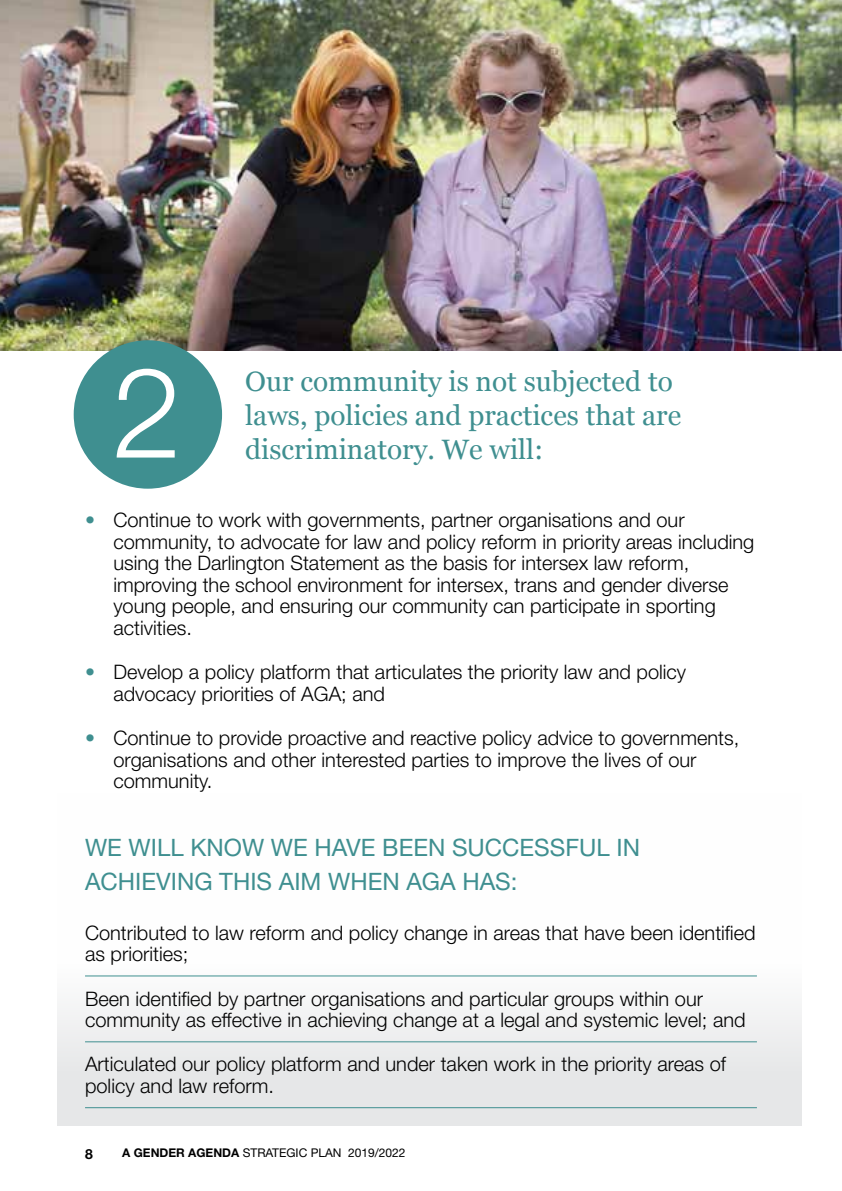
<style>
.page{position:relative;width:842px;height:1191px;background:#fff}
.page>*{position:absolute;margin:0;border:0;box-sizing:border-box;transform-origin:0 0}
.t1{font:300 125.8px "Helvetica Neue";color:#fff}
.t2{font:28px/34px "Georgia";color:#3f8f90}
.t3{font:24px/34px "Helvetica Neue";color:#3f8f90}
.t4{font:300 20px/21.6px "Helvetica Neue";color:#000}
.t5{font:700 14px "Helvetica Neue";color:#000}
.t6{font:12px "Helvetica Neue";color:#000}
.s1{color:#3f8f90}
.s2{font-weight:700}
</style>
<div class="page">
<div style="left:58px;top:793px;width:744px;height:332px;background:linear-gradient(to bottom,#fff,#e7e8e9)"></div>
<img style="left:0;top:0;width:842px;height:351px">
<div style="left:74px;top:340px;width:148px;height:149px;background:#3f8f90;border-radius:50%"></div>
<hr style="left:85px;top:975px;width:672px;height:1px;background:#3f8f90">
<hr style="left:85px;top:1041px;width:672px;height:1px;background:#3f8f90">
<hr style="left:85px;top:1107px;width:672px;height:1px;background:#3f8f90">
<h1 class="t1" style="left:112px;top:336px;width:71px">2</h1>
<h2 class="t2" style="left:245px;top:363px;width:438px">Our community is not subjected to laws, policies and practices that are</h2>
<h2 class="t2" style="left:245px;top:431px;width:299px">discriminatory. We will:</h2>
<p class="t4" style="left:113px;top:509px;width:642px;text-indent:-28px"><span class="s1">•</span> Continue to work with governments, partner organisations and our community, to advocate for law and policy reform in priority areas including using the Darlington Statement as the basis for intersex law reform, improving the school environment for intersex, trans and gender diverse young people, and ensuring our community can participate in sporting activities.</p>
<p class="t4" style="left:113px;top:661px;width:574px;text-indent:-28px"><span class="s1">•</span> Develop a policy platform that articulates the priority law and policy advocacy priorities of AGA; and</p>
<p class="t4" style="left:113px;top:727px;width:627px;text-indent:-28px"><span class="s1">•</span> Continue to provide proactive and reactive policy advice to governments, organisations and other interested parties to improve the lives of our community.</p>
<p class="t3" style="left:85px;top:830px;width:556px">WE WILL KNOW WE HAVE BEEN SUCCESSFUL IN<br>ACHIEVING THIS AIM WHEN AGA HAS:</p>
<p class="t4" style="left:85px;top:921px;width:672px">Contributed to law reform and policy change in areas that have been identified as priorities;</p>
<p class="t4" style="left:85px;top:987px;width:662px">Been identified by partner organisations and particular groups within our community as effective in achieving change at a legal and systemic level; and</p>
<p class="t4" style="left:85px;top:1053px;width:642px">Articulated our policy platform and under taken work in the priority areas of policy and law reform.</p>
<p class="t5" style="left:85px;top:1145px;width:9px">8</p>
<p class="t6" style="left:122px;top:1145px;width:285px"><span class="s2">A GENDER AGENDA</span> STRATEGIC PLAN 2019/2022</p>
</div>
